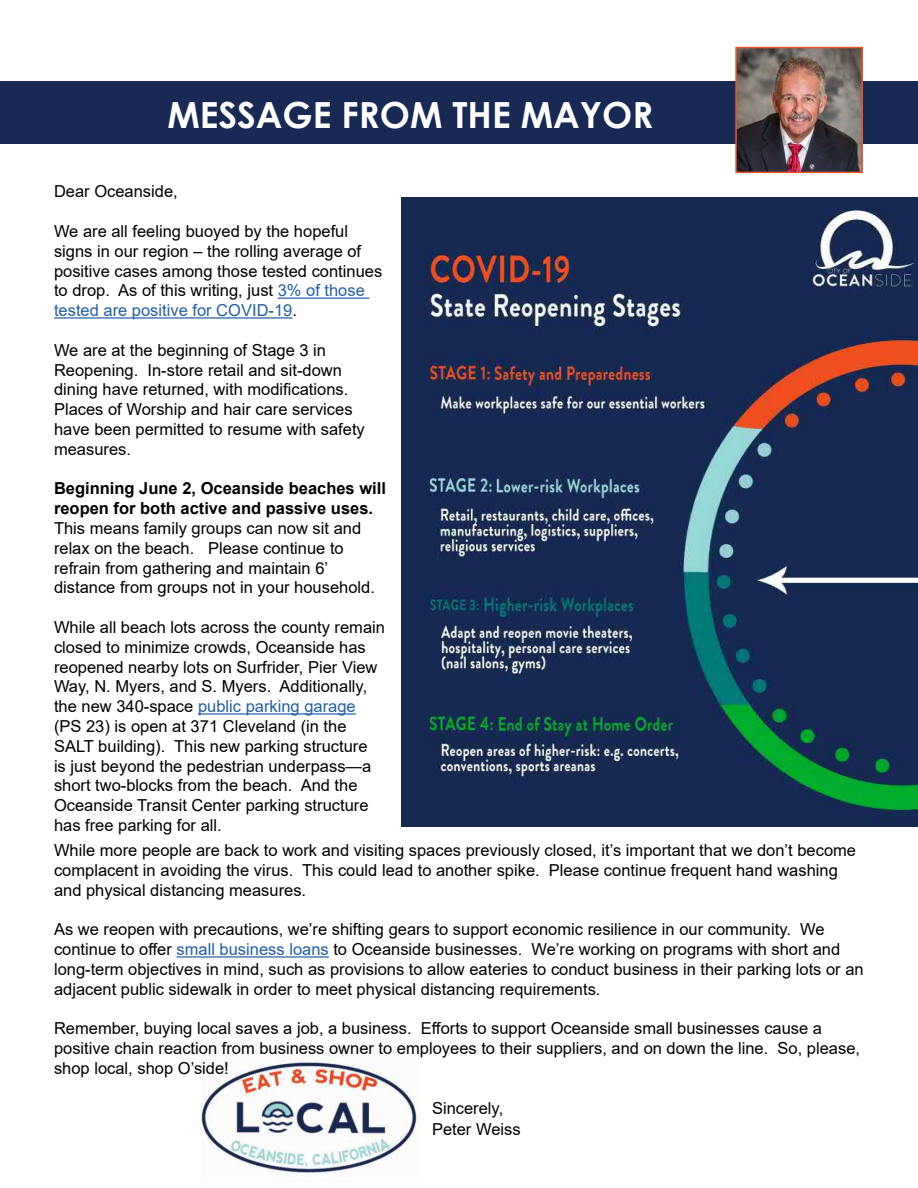
<style>
.page{position:relative;width:918px;height:1188px;background:#fff}
.page>*{position:absolute;margin:0;border:0;box-sizing:border-box;transform-origin:0 0}
.t1{font:700 36px "Century Gothic";color:#fff}
.t2{font:16.5px/19.8px "Arial";color:#000}
.t3{font:700 16.5px/19.8px "Arial";color:#000}
.s1{color:#235fa0}
</style>
<div class="page">
<div style="left:0;top:81px;width:918px;height:63px;background:#182954"></div>
<hr style="left:278px;top:298px;width:91px;height:1px;background:#235fa0">
<hr style="left:54px;top:317px;width:238px;height:2px;background:#235fa0">
<hr style="left:198px;top:713px;width:158px;height:2px;background:#235fa0">
<img style="left:738px;top:50px;width:122px;height:120px">
<div style="left:735px;top:47px;width:128px;height:126px;border:2px solid #e85528"></div>
<img style="left:401px;top:197px;width:517px;height:629px">
<img style="left:200px;top:1060px;width:220px;height:118px">
<hr style="left:177px;top:956px;width:152px;height:2px;background:#235fa0">
<h1 class="t1" style="left:167px;top:87px;width:488px">MESSAGE FROM THE MAYOR</h1>
<p class="t2" style="left:54px;top:182px;width:125px">Dear Oceanside,</p>
<p class="t2" style="left:54px;top:221px;width:330px">We are all feeling buoyed by the hopeful signs in our region – the rolling average of positive cases among those tested continues to drop. As of this writing, just <span class="s1">3% of those tested are positive for COVID-19</span>.</p>
<p class="t2" style="left:54px;top:340px;width:312px">We are at the beginning of Stage 3 in Reopening. In-store retail and sit-down dining have returned, with modifications.<br>Places of Worship and hair care services have been permitted to resume with safety measures.</p>
<p class="t3" style="left:54px;top:479px;width:333px">Beginning June 2, Oceanside beaches will reopen for both active and passive uses.</p>
<p class="t2" style="left:54px;top:518px;width:322px">This means family groups can now sit and relax on the beach. Please continue to refrain from gathering and maintain 6’ distance from groups not in your household.</p>
<p class="t2" style="left:54px;top:617px;width:333px">While all beach lots across the county remain closed to minimize crowds, Oceanside has reopened nearby lots on Surfrider, Pier View Way, N. Myers, and S. Myers. Additionally, the new 340-space <span class="s1">public parking garage </span>(PS 23) is open at 371 Cleveland (in the SALT building). This new parking structure<br>is just beyond the pedestrian underpass—a short two-blocks from the beach. And the Oceanside Transit Center parking structure has free parking for all.</p>
<p class="t2" style="left:54px;top:840px;width:804px">While more people are back to work and visiting spaces previously closed, it’s important that we don’t become complacent in avoiding the virus. This could lead to another spike. Please continue frequent hand washing and physical distancing measures.</p>
<p class="t2" style="left:54px;top:920px;width:811px">As we reopen with precautions, we’re shifting gears to support economic resilience in our community. We continue to offer <span class="s1">small business loans</span> to Oceanside businesses. We’re working on programs with short and long-term objectives in mind, such as provisions to allow eateries to conduct business in their parking lots or an adjacent public sidewalk in order to meet physical distancing requirements.</p>
<p class="t2" style="left:54px;top:1019px;width:808px">Remember, buying local saves a job, a business. Efforts to support Oceanside small businesses cause a positive chain reaction from business owner to employees to their suppliers, and on down the line. So, please, shop local, shop O’side!</p>
<p class="t2" style="left:432px;top:1097px;width:90px;line-height:21.6px">Sincerely,<br>Peter Weiss</p>
</div>
